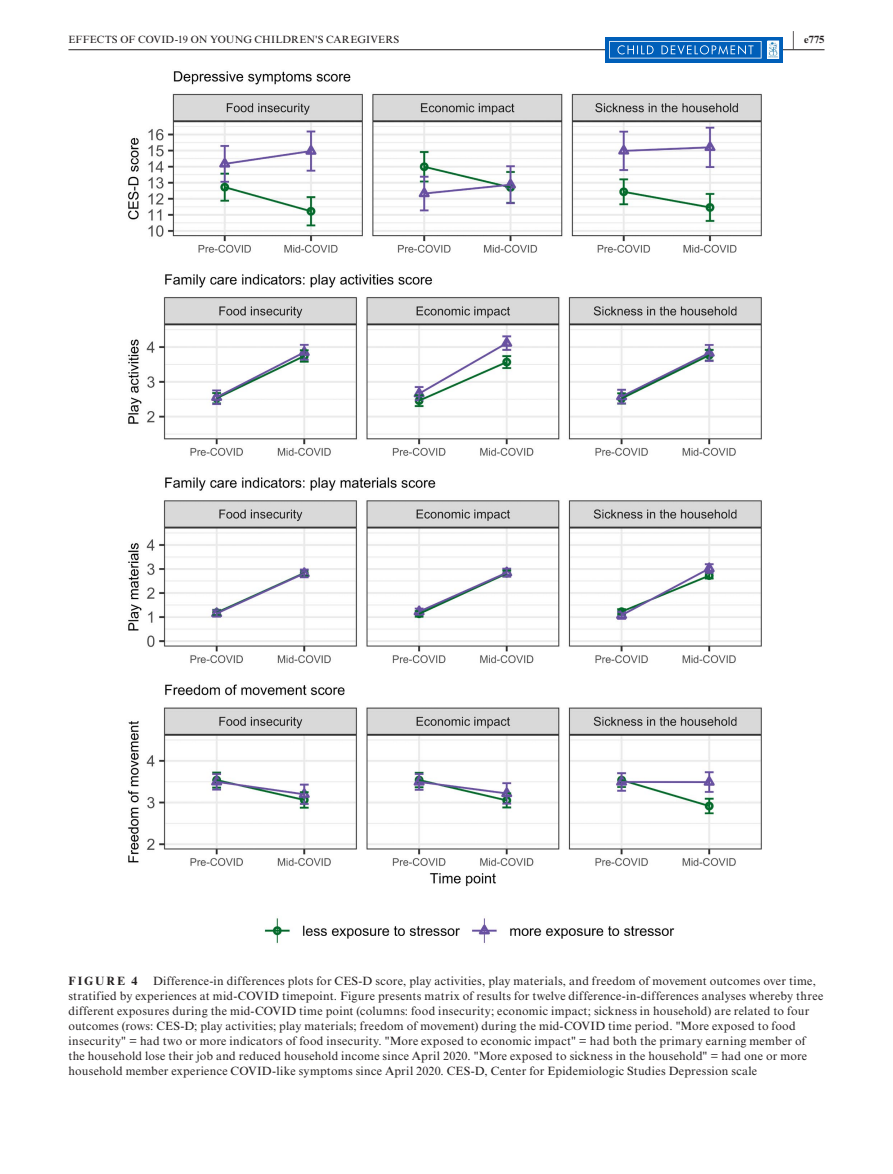
<style>
.page{position:relative;width:893px;height:1174px;background:#fff}
.page>*{position:absolute;margin:0;border:0;box-sizing:border-box;transform-origin:0 0}
.t1{font:700 20.25px "Times New Roman MT Std";color:#231f20;scale:.36 1}
.t2{font:12px/15px "Times New Roman MT Std";letter-spacing:.02em;color:#231f20}
.t3{font:700 12px "Times New Roman MT Std";letter-spacing:.175em;color:#231f20}
.t4{font:10.5px "Times New Roman MT Std";letter-spacing:.01em;color:#231f20}
.t5{font:700 10.5px "Times New Roman MT Std";color:#231f20}
.s1{color:#fff}
</style>
<div class="page">
<hr style="left:68px;top:49px;width:756px;height:1px;background:#231f20">
<div style="left:605px;top:37px;width:178px;height:25px;background:#005fb9"></div>
<svg style="left:609px;top:41px;width:153px;height:18px"></svg>
<div style="left:768px;top:41px;width:11px;height:18px;border:1px solid #fff"></div>
<img style="left:768px;top:41px;width:11px;height:17px">
<img style="left:128px;top:71px;width:634px;height:873px">
<h1 class="t1" style="left:793px;top:26px;width:6px">|</h1>
<p class="t4" style="left:68px;top:33px;width:332px">EFFECTS OF COVID-19 ON YOUNG CHILDREN'S CAREGIVERS</p>
<p class="t5" style="left:804px;top:33px;width:22px">e775</p>
<p class="t2" style="left:68px;top:973px;width:756px;text-indent:85px">Difference-in differences plots for CES-D score, play activities, play materials, and freedom of movement outcomes over time, stratified by experiences at mid-COVID timepoint. Figure presents matrix of results for twelve difference-in-differences analyses whereby three different exposures during the mid-COVID time point (columns: food insecurity; economic impact; sickness in household) are related to four outcomes (rows: CES-D; play activities; play materials; freedom of movement) during the mid-COVID time period. "More exposed to food insecurity" = had two or more indicators of food insecurity. "More exposed to economic impact" = had both the primary earning member of the household lose their job and reduced household income since April 2020. "More exposed to sickness in the household" = had one or more household member experience COVID-like symptoms since April 2020. CES-D, Center for Epidemiologic Studies Depression scale <span class="s1">[Color</span></p>
<p class="t3" style="left:68px;top:973px;width:71px">FIGURE 4</p>
</div>
